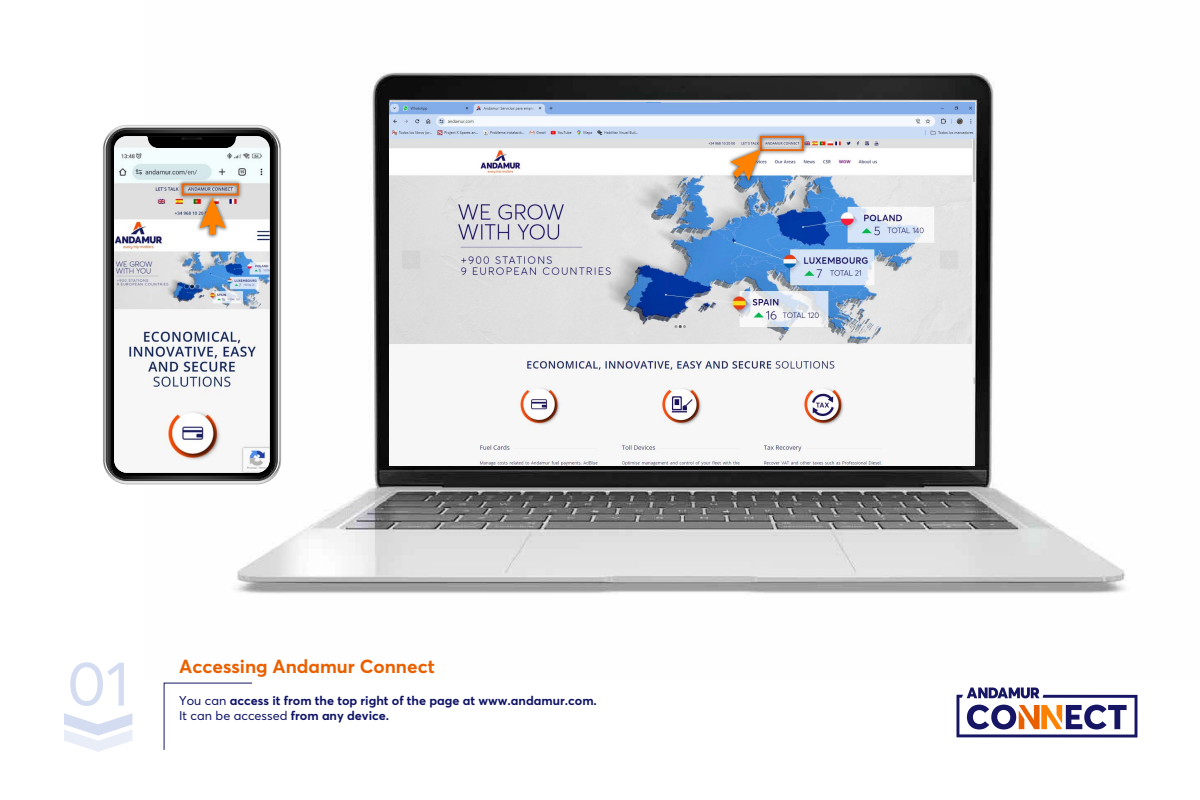
<style>
.page{position:relative;width:1200px;height:800px;background:#fff}
.page>*{position:absolute;margin:0;border:0;box-sizing:border-box;transform-origin:0 0}
.t1{font:62.5px "Averta";color:#d3dcf0}
.t2{font:700 18.75px "Averta";color:#e96000}
.t3{font:700 12.5px/15px "Averta";color:#0e1365}
.s1{font-weight:400}
</style>
<div class="page">
<img style="left:144px;top:72px;width:982px;height:522px">
<svg style="left:163px;top:682px;width:90px;height:68px"></svg>
<svg style="left:64px;top:713px;width:68px;height:39px"></svg>
<svg style="left:956px;top:688px;width:181px;height:50px"></svg>
<img style="left:390px;top:102px;width:585px;height:364px">
<img style="left:754px;top:130px;width:56px;height:27px">
<div style="left:760px;top:136px;width:44px;height:15px;border:2px solid #ea660d"></div>
<img style="left:724px;top:144px;width:43px;height:42px">
<svg style="left:730px;top:149px;width:31px;height:32px"></svg>
<svg style="left:104px;top:126px;width:176px;height:357px"></svg>
<h1 class="t1" style="left:67px;top:641px;width:64px">01</h1>
<h2 class="t2" style="left:179px;top:654px;width:257px">Accessing Andamur Connect</h2>
<p class="t3" style="left:179px;top:692px;width:419px"><span class="s1">You can</span> access it from the top right of the page at www.andamur.com.<br><span class="s1">It can be accessed</span> from any device.</p>
</div>
